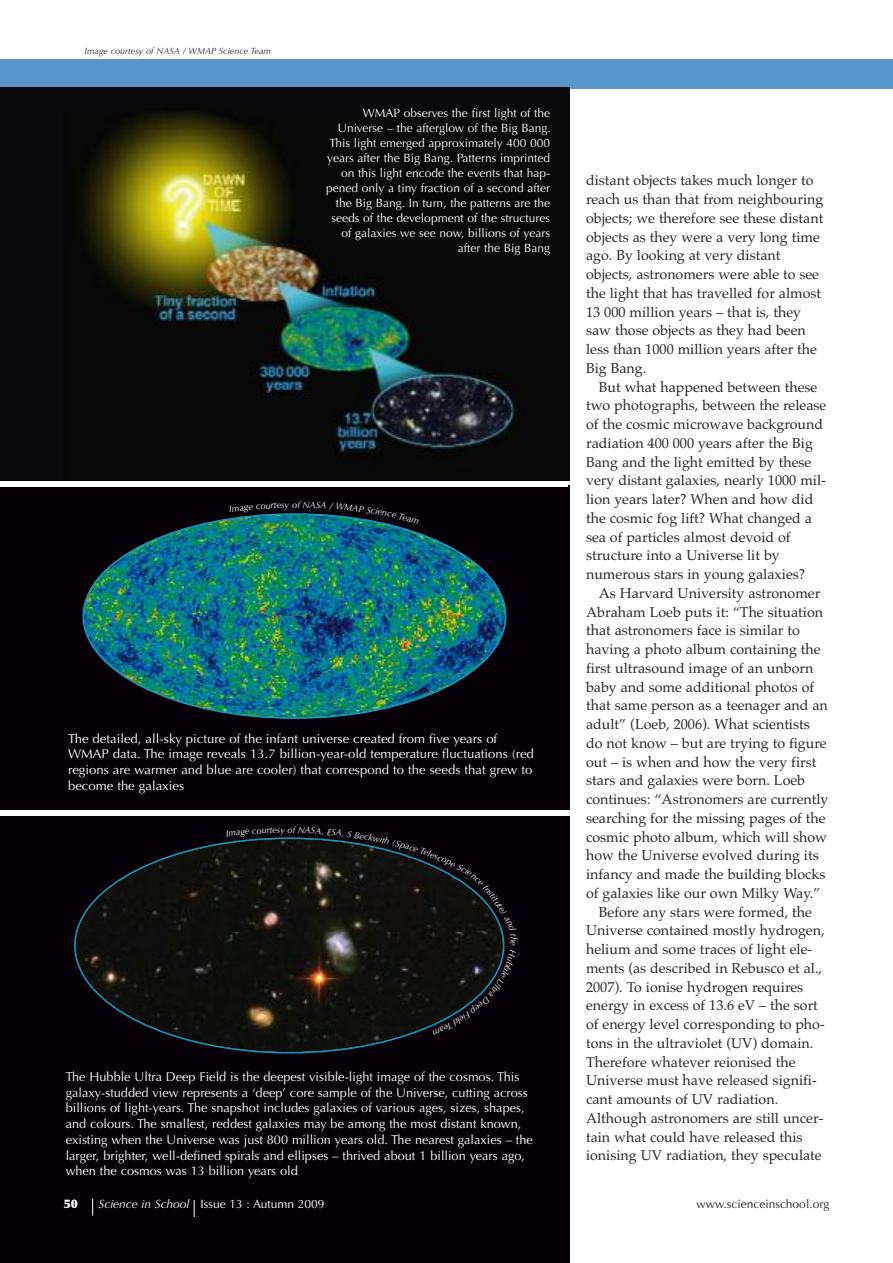
<style>
.page{position:relative;width:893px;height:1263px;background:#fff}
.page>*{position:absolute;margin:0;border:0;box-sizing:border-box;transform-origin:0 0}
.t1{font:14.25px/18.8px "Palatino";color:#272627}
.t2{font:12.75px/15.8px "Optima";color:#fff}
.t3{font:12px/15px "Optima";color:#fff;text-align:right}
.t4{font:12px "Optima";color:#272627}
.t5{font:900 12px "Optima";color:#fff}
.t6{font:italic 9.15px "Optima";color:#fff}
.t7{font:italic 9px "Optima";color:#272627}
.t8{font:italic 9px "Optima";color:#fff}
.s1{font-style:italic}
</style>
<div class="page">
<div style="left:0;top:485px;width:570px;height:326px;background:#080009"></div>
<div style="left:0;top:814px;width:570px;height:449px;background:#080009"></div>
<div style="left:0;top:60px;width:893px;height:29px;background:#5795ca"></div>
<svg style="left:92px;top:1198px;width:1px;height:17px"></svg>
<svg style="left:194px;top:1200px;width:1px;height:17px"></svg>
<img style="left:82px;top:513px;width:424px;height:206px">
<svg style="left:74px;top:837px;width:336px;height:216px"></svg>
<div style="left:0;top:480px;width:568px;height:6px;background:#fff"></div>
<div style="left:0;top:810px;width:573px;height:5px;background:#fff"></div>
<img style="left:0;top:87px;width:569px;height:394px">
<svg style="left:288px;top:837px;width:217px;height:198px"></svg>
<svg style="left:303px;top:513px;width:116px;height:11px"></svg>
<p class="t7" style="left:85px;top:46px;width:188px">Image courtesy of NASA / WMAP Science Team</p>
<p class="t3" style="left:326px;top:105px;width:226px">WMAP observes the first light of the Universe – the afterglow of the Big Bang.<br>This light emerged approximately 400 000 years after the Big Bang. Patterns imprinted on this light encode the events that hap&shy;pened only a tiny fraction of a second after the Big Bang. In turn, the patterns are the seeds of the development of the structures of galaxies we see now, billions of years after the Big Bang</p>
<p class="t6" style="left:292px;top:499px;width:9px">of</p>
<p class="t2" style="left:68px;top:731px;width:467px">The detailed, all-sky picture of the infant universe created from five years of WMAP data. The image reveals 13.7 billion-year-old temperature fluctuations (red regions are warmer and blue are cooler) that correspond to the seeds that grew to become the galaxies</p>
<p class="t8" style="left:280px;top:824px;width:6px">y</p>
<p class="t2" style="left:66px;top:1069px;width:469px">The Hubble Ultra Deep Field is the deepest visible-light image of the cosmos. This galaxy-studded view represents a ‘deep’ core sample of the Universe, cutting across billions of light-years. The snapshot includes galaxies of various ages, sizes, shapes, and colours. The smallest, reddest galaxies may be among the most distant known, existing when the Universe was just 800 million years old. The nearest galaxies – the larger, brighter, well-defined spirals and ellipses – thrived about 1 billion years ago, when the cosmos was 13 billion years old</p>
<p class="t1" style="left:586px;top:171px;width:239px">distant objects takes much longer to reach us than that from neighbouring objects; we therefore see these distant objects as they were a very long time ago. By looking at very distant objects, astronomers were able to see the light that has travelled for almost 13 000 million years – that is, they saw those objects as they had been less than 1000 million years after the Big Bang.</p>
<p class="t1" style="left:586px;top:377px;width:242px;text-indent:13px">But what happened between these two photographs, between the release of the cosmic microwave background radiation 400 000 years after the Big Bang and the light emitted by these very distant galaxies, nearly 1000 mil&shy;lion years later? When and how did the cosmic fog lift? What changed a sea of particles almost devoid of structure into a Universe lit by numerous stars in young galaxies?</p>
<p class="t1" style="left:599px;top:583px;width:223px">As Harvard University astronomer</p>
<p class="t1" style="left:586px;top:602px;width:239px">Abraham Loeb puts it: “The situation</p>
<p class="t1" style="left:586px;top:621px;width:215px">that astronomers face is similar to</p>
<p class="t1" style="left:586px;top:640px;width:236px">having a photo album containing the</p>
<p class="t1" style="left:586px;top:658px;width:229px">first ultrasound image of an unborn</p>
<p class="t1" style="left:586px;top:677px;width:230px">baby and some additional photos of</p>
<p class="t1" style="left:586px;top:696px;width:243px">that same person as a teenager and an</p>
<p class="t1" style="left:586px;top:715px;width:225px">adult” (Loeb, 2006). What scientists</p>
<p class="t1" style="left:586px;top:733px;width:242px">do not know – but are trying to figure</p>
<p class="t1" style="left:586px;top:752px;width:232px">out – is when and how the very first</p>
<p class="t1" style="left:586px;top:771px;width:221px">stars and galaxies were born. Loeb</p>
<p class="t1" style="left:586px;top:790px;width:244px">continues: “Astronomers are currently</p>
<p class="t1" style="left:586px;top:808px;width:241px">searching for the missing pages of the</p>
<p class="t1" style="left:586px;top:827px;width:242px">cosmic photo album, which will show</p>
<p class="t1" style="left:586px;top:846px;width:234px">how the Universe evolved during its</p>
<p class="t1" style="left:586px;top:865px;width:241px">infancy and made the building blocks</p>
<p class="t1" style="left:586px;top:883px;width:236px">of galaxies like our own Milky Way.”</p>
<p class="t1" style="left:599px;top:902px;width:215px">Before any stars were formed, the</p>
<p class="t1" style="left:586px;top:921px;width:240px">Universe contained mostly hydrogen,</p>
<p class="t1" style="left:586px;top:940px;width:228px">helium and some traces of light ele-</p>
<p class="t1" style="left:586px;top:958px;width:238px">ments (as described in Rebusco et al.,</p>
<p class="t1" style="left:586px;top:977px;width:219px">2007). To ionise hydrogen requires</p>
<p class="t1" style="left:586px;top:996px;width:233px">energy in excess of 13.6 eV – the sort</p>
<p class="t1" style="left:586px;top:1015px;width:240px">of energy level corresponding to pho-</p>
<p class="t1" style="left:586px;top:1033px;width:229px">tons in the ultraviolet (UV) domain.</p>
<p class="t1" style="left:586px;top:1052px;width:211px">Therefore whatever reionised the</p>
<p class="t1" style="left:586px;top:1071px;width:232px">Universe must have released signifi-</p>
<p class="t1" style="left:586px;top:1090px;width:194px">cant amounts of UV radiation.</p>
<p class="t1" style="left:586px;top:1108px;width:239px">Although astronomers are still uncer-</p>
<p class="t1" style="left:586px;top:1127px;width:218px">tain what could have released this</p>
<p class="t1" style="left:586px;top:1146px;width:237px">ionising UV radiation, they speculate</p>
<p class="t5" style="left:64px;top:1197px;width:16px">50</p>
<p class="t3" style="left:98px;top:1197px;width:228px"><span class="s1">Science in School</span> Issue 13 : Autumn 2009</p>
<p class="t4" style="left:696px;top:1197px;width:134px">www.scienceinschool.org</p>
</div>
